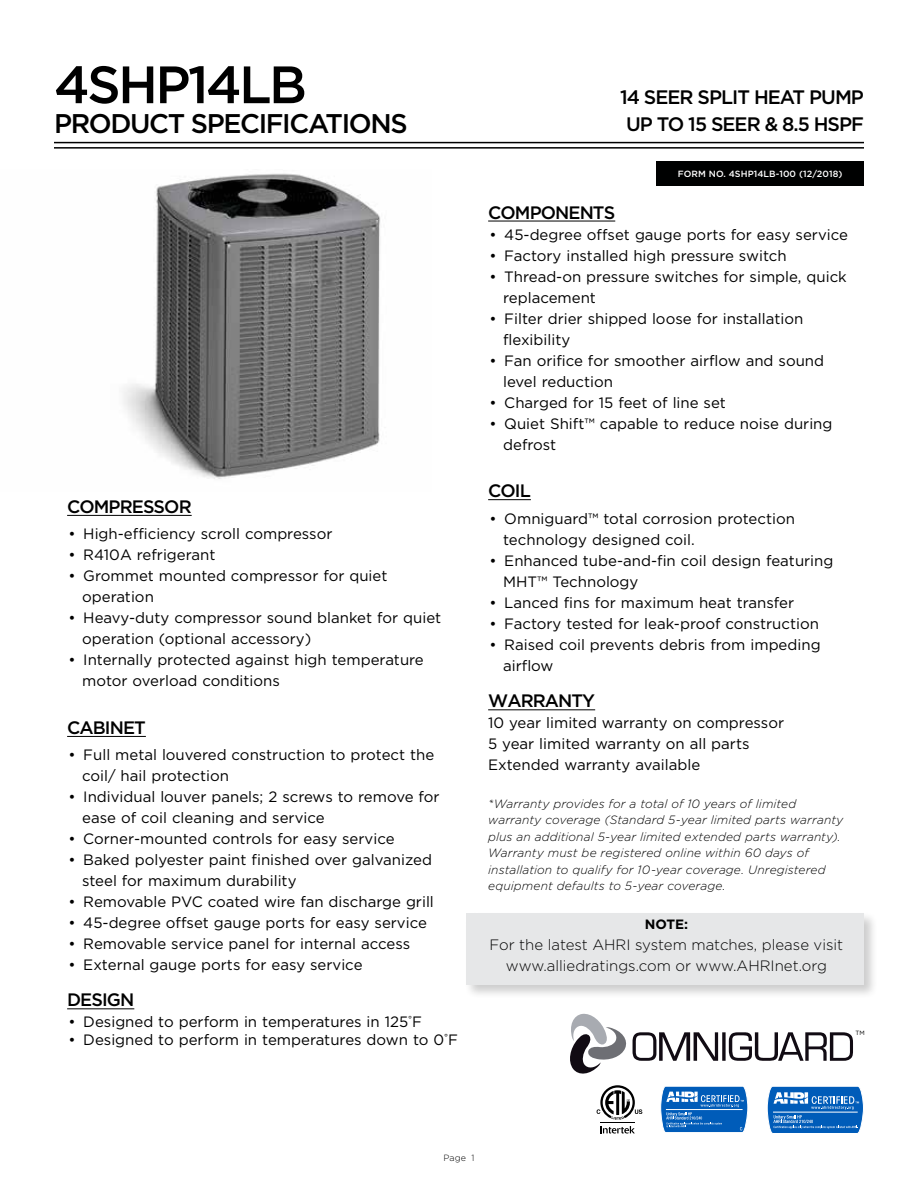
<style>
.page{position:relative;width:918px;height:1188px;background:#fff}
.page>*{position:absolute;margin:0;border:0;box-sizing:border-box;transform-origin:0 0}
.t1{font:500 52.5px "Gotham";letter-spacing:-.05em;color:#000}
.t2{font:500 27px "Gotham";letter-spacing:-.05em;color:#000}
.t3{font:500 19.5px/27px "Gotham";letter-spacing:-.05em;color:#000;text-align:center}
.t4{font:500 18px "Gotham";letter-spacing:-.05em;color:#000}
.t5{font:15px/21px "Gotham";color:#000}
.t6{font:300 15px/21px "Gotham";color:#000;text-align:center}
.t7{font:700 13.5px "Gotham";color:#000}
.t8{font:italic 300 12px/16.5px "Gotham";letter-spacing:.01em;color:#000}
.t9{font:500 9px "Gotham";letter-spacing:.01em;color:#fff}
.t10{font:300 9px "Gotham";color:#000}
.t11{font:6.15px "Gotham";color:#000}
</style>
<div class="page">
<hr style="left:54px;top:147px;width:810px;height:2px;background:#000">
<hr style="left:54px;top:142px;width:810px;height:1px;background:#000">
<div style="left:656px;top:162px;width:208px;height:24px;background:#000101"></div>
<img style="left:123px;top:173px;width:258px;height:306px">
<hr style="left:67px;top:515px;width:125px;height:1px;background:#000">
<hr style="left:67px;top:736px;width:79px;height:1px;background:#000">
<hr style="left:67px;top:1009px;width:67px;height:1px;background:#000">
<hr style="left:488px;top:221px;width:127px;height:1px;background:#000">
<hr style="left:488px;top:499px;width:43px;height:1px;background:#000">
<hr style="left:488px;top:710px;width:107px;height:1px;background:#000">
<svg style="left:767px;top:1086px;width:97px;height:47px;background:#367ec7"></svg>
<svg style="left:660px;top:1086px;width:88px;height:47px;background:#377fc8"></svg>
<svg style="left:600px;top:1126px;width:35px;height:8px"></svg>
<hr style="left:600px;top:1122px;width:35px;height:1px;background:#000">
<svg style="left:597px;top:1085px;width:45px;height:35px"></svg>
<svg style="left:570px;top:1014px;width:283px;height:60px"></svg>
<div style="left:464px;top:911px;width:414px;height:88px;background:#000;opacity:.2"></div>
<div style="left:466px;top:913px;width:398px;height:72px;background:#e6e7e8"></div>
<h1 class="t1" style="left:54px;top:50px;width:254px">4SHP14LB</h1>
<h2 class="t2" style="left:54px;top:106px;width:355px">PRODUCT SPECIFICATIONS</h2>
<p class="t4" style="left:67px;top:495px;width:126px">COMPRESSOR</p>
<p class="t5" style="left:69px;top:523px;width:265px">• High-efficiency scroll compressor</p>
<p class="t5" style="left:69px;top:544px;width:148px">• R410A refrigerant</p>
<p class="t5" style="left:82px;top:565px;width:307px;text-indent:-14px">• Grommet mounted compressor for quiet operation</p>
<p class="t5" style="left:82px;top:607px;width:361px;text-indent:-14px">• Heavy-duty compressor sound blanket for quiet operation (optional accessory)</p>
<p class="t5" style="left:82px;top:649px;width:343px;text-indent:-14px">• Internally protected against high temperature motor overload conditions</p>
<p class="t4" style="left:67px;top:716px;width:80px">CABINET</p>
<p class="t5" style="left:82px;top:744px;width:354px;text-indent:-14px">• Full metal louvered construction to protect the coil/ hail protection</p>
<p class="t5" style="left:82px;top:786px;width:359px;text-indent:-14px">• Individual louver panels; 2 screws to remove for ease of coil cleaning and service</p>
<p class="t5" style="left:69px;top:828px;width:327px">• Corner-mounted controls for easy service</p>
<p class="t5" style="left:82px;top:849px;width:351px;text-indent:-14px">• Baked polyester paint finished over galvanized steel for maximum durability</p>
<p class="t5" style="left:69px;top:891px;width:367px">• Removable PVC coated wire fan discharge grill</p>
<p class="t5" style="left:69px;top:912px;width:360px">• 45-degree offset gauge ports for easy service</p>
<p class="t5" style="left:69px;top:933px;width:343px">• Removable service panel for internal access</p>
<p class="t5" style="left:69px;top:954px;width:295px">• External gauge ports for easy service</p>
<p class="t4" style="left:67px;top:988px;width:69px">DESIGN</p>
<p class="t5" style="left:69px;top:1011px;width:355px">• Designed to perform in temperatures in 125<sup>°</sup>F</p>
<p class="t5" style="left:69px;top:1029px;width:391px">• Designed to perform in temperatures down to 0<sup>°</sup>F</p>
<h3 class="t3" style="left:620px;top:84px;width:245px">14 SEER SPLIT HEAT PUMP<br>UP TO 15 SEER &amp; 8.5 HSPF</h3>
<p class="t9" style="left:678px;top:168px;width:166px">FORM NO. 4SHP14LB-100 (12/2018)</p>
<p class="t4" style="left:488px;top:200px;width:129px">COMPONENTS</p>
<p class="t5" style="left:490px;top:224px;width:360px">• 45-degree offset gauge ports for easy service</p>
<p class="t5" style="left:490px;top:245px;width:298px">• Factory installed high pressure switch</p>
<p class="t5" style="left:503px;top:266px;width:345px;text-indent:-14px">• Thread-on pressure switches for simple, quick replacement</p>
<p class="t5" style="left:503px;top:308px;width:302px;text-indent:-14px">• Filter drier shipped loose for installation flexibility</p>
<p class="t5" style="left:503px;top:350px;width:322px;text-indent:-14px">• Fan orifice for smoother airflow and sound level reduction</p>
<p class="t5" style="left:490px;top:392px;width:238px">• Charged for 15 feet of line set</p>
<p class="t5" style="left:503px;top:413px;width:331px;text-indent:-14px">• Quiet Shift™ capable to reduce noise during defrost</p>
<p class="t4" style="left:488px;top:479px;width:44px">COIL</p>
<p class="t5" style="left:503px;top:508px;width:293px;text-indent:-14px">• Omniguard™ total corrosion protection technology designed coil.</p>
<p class="t5" style="left:503px;top:550px;width:332px;text-indent:-14px">• Enhanced tube-and-fin coil design featuring<br>MHT™ Technology</p>
<p class="t5" style="left:490px;top:592px;width:306px">• Lanced fins for maximum heat transfer</p>
<p class="t5" style="left:490px;top:613px;width:331px">• Factory tested for leak-proof construction</p>
<p class="t5" style="left:503px;top:634px;width:319px;text-indent:-14px">• Raised coil prevents debris from impeding airflow</p>
<p class="t4" style="left:488px;top:689px;width:109px">WARRANTY</p>
<p class="t5" style="left:488px;top:712px;width:297px">10 year limited warranty on compressor<br>5 year limited warranty on all parts<br>Extended warranty available</p>
<p class="t8" style="left:488px;top:795px;width:357px">*Warranty provides for a total of 10 years of limited warranty coverage (Standard 5-year limited parts warranty plus an additional 5-year limited extended parts warranty).<br>Warranty must be registered online within 60 days of installation to qualify for 10-year coverage. Unregistered equipment defaults to 5-year coverage.</p>
<p class="t7" style="left:645px;top:916px;width:45px">NOTE:</p>
<p class="t6" style="left:490px;top:934px;width:355px">For the latest AHRI system matches, please visit www.alliedratings.com or www.AHRInet.org</p>
<p class="t11" style="left:856px;top:1029px;width:11px">TM</p>
<p class="t10" style="left:444px;top:1152px;width:32px">Page 1</p>
</div>
